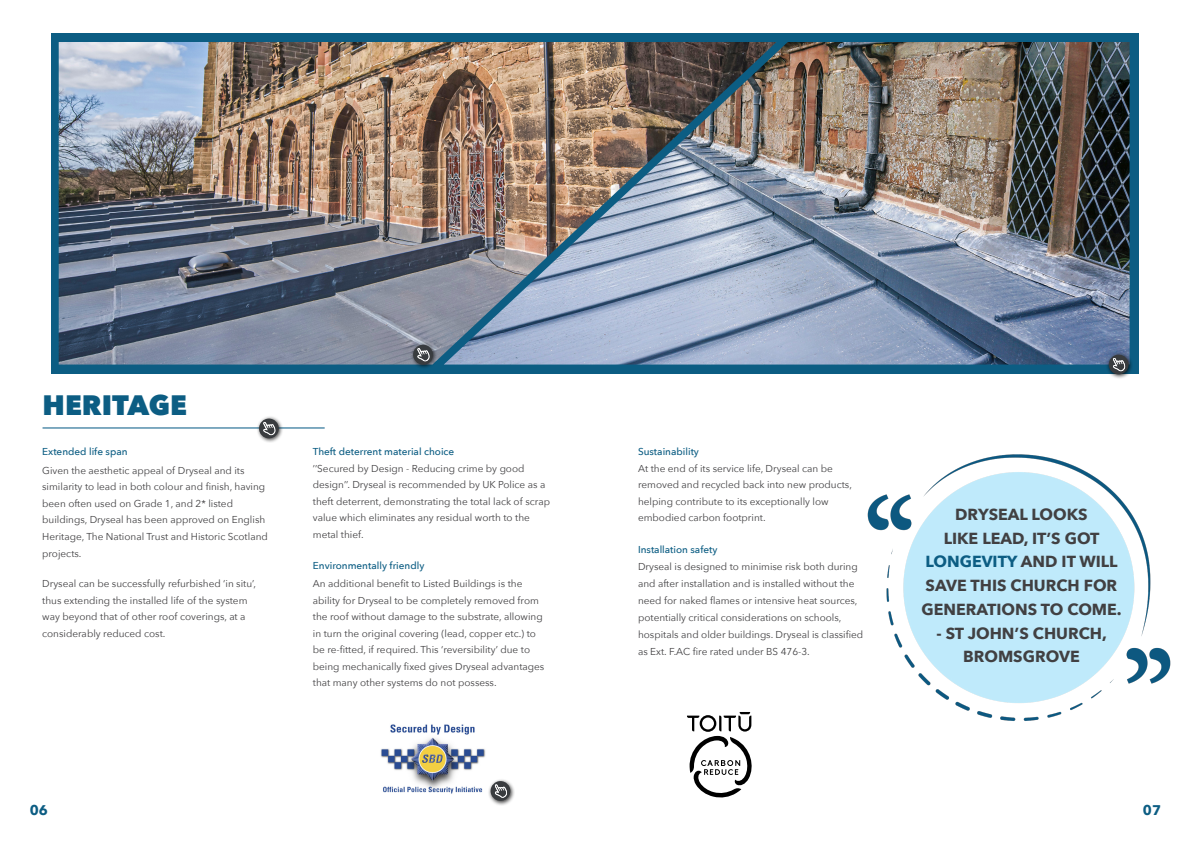
<style>
.page{position:relative;width:1191px;height:842px;background:#fff}
.page>*{position:absolute;margin:0;border:0;box-sizing:border-box;transform-origin:0 0}
.t1{font:800 28px "Avenir Next";color:#0c5d83}
.t2{font:700 16px/23.7px "Avenir Next";color:#414042;text-align:center}
.t3{font:700 14px "Avenir Next";color:#0c5d83}
.t4{font:10px/16.5px "Avenir Next";color:#414042}
.t5{font:500 10px "Avenir Next";color:#0c5d83}
.s1{color:#0c5d83}
</style>
<div class="page">
<div style="left:51px;top:33px;width:1087px;height:341px;background:#0c5d83"></div>
<img style="left:867px;top:454px;width:304px;height:267px">
<img style="left:59px;top:42px;width:385px;height:323px">
<img style="left:444px;top:42px;width:685px;height:323px">
<img style="left:380px;top:724px;width:106px;height:70px">
<svg style="left:687px;top:712px;width:65px;height:86px"></svg>
<hr style="left:43px;top:427px;width:282px;height:1px;background:#005783">
<div style="left:256px;top:416px;width:27px;height:27px;background:#000;opacity:.75"></div>
<div style="left:259px;top:419px;width:20px;height:19px;background:#393c3f;border-radius:50%"></div>
<svg style="left:262px;top:419px;width:14px;height:16px"></svg>
<div style="left:1105px;top:352px;width:28px;height:27px;background:#000;opacity:.75"></div>
<svg style="left:1108px;top:355px;width:20px;height:19px"></svg>
<svg style="left:1111px;top:355px;width:14px;height:16px"></svg>
<div style="left:410px;top:342px;width:28px;height:27px;background:#000;opacity:.75"></div>
<div style="left:413px;top:345px;width:20px;height:20px;background:#393c3f;border-radius:50%"></div>
<svg style="left:416px;top:345px;width:14px;height:16px"></svg>
<div style="left:487px;top:778px;width:28px;height:28px;background:#000;opacity:.75"></div>
<svg style="left:490px;top:781px;width:20px;height:20px"></svg>
<svg style="left:493px;top:781px;width:14px;height:17px"></svg>
<h1 class="t1" style="left:43px;top:388px;width:146px">HERITAGE</h1>
<p class="t5" style="left:42px;top:443px;width:87px">Extended life span</p>
<p class="t4" style="left:42px;top:462px;width:227px">Given the aesthetic appeal of Dryseal and its similarity to lead in both colour and finish, having been often used on Grade 1, and 2* listed buildings, Dryseal has been approved on English Heritage, The National Trust and Historic Scotland projects.</p>
<p class="t4" style="left:42px;top:575px;width:215px">Dryseal can be successfully refurbished ‘in situ’, thus extending the installed life of the system way beyond that of other roof coverings, at a considerably reduced cost.</p>
<p class="t5" style="left:313px;top:443px;width:143px">Theft deterrent material choice</p>
<p class="t4" style="left:313px;top:460px;width:239px">’’Secured by Design - Reducing crime by good design’’. Dryseal is recommended by UK Police as a theft deterrent, demonstrating the total lack of scrap value which eliminates any residual worth to the metal thief.</p>
<p class="t5" style="left:313px;top:557px;width:113px">Environmentally friendly</p>
<p class="t4" style="left:313px;top:575px;width:233px">An additional benefit to Listed Buildings is the ability for Dryseal to be completely removed from the roof without damage to the substrate, allowing in turn the original covering (lead, copper etc.) to be re-fitted, if required. This ‘reversibility’ due to being mechanically fixed gives Dryseal advantages that many other systems do not possess.</p>
<p class="t5" style="left:638px;top:443px;width:62px">Sustainability</p>
<p class="t4" style="left:638px;top:460px;width:215px">At the end of its service life, Dryseal can be removed and recycled back into new products, helping contribute to its exceptionally low embodied carbon footprint.</p>
<p class="t5" style="left:638px;top:541px;width:81px">Installation safety</p>
<p class="t4" style="left:638px;top:557px;width:227px;line-height:17px">Dryseal is designed to minimise risk both during and after installation and is installed without the need for naked flames or intensive heat sources, potentially critical considerations on schools, hospitals and older buildings. Dryseal is classified as Ext. F.AC fi re rated under BS 476-3.</p>
<h2 class="t2" style="left:921px;top:502px;width:202px">DRYSEAL LOOKS<br>LIKE LEAD, IT’S GOT<br><span class="s1">LONGEVITY</span> AND IT WILL<br>SAVE THIS CHURCH FOR<br>GENERATIONS TO COME.</h2>
<h2 class="t2" style="left:936px;top:621px;width:172px">- ST JOHN’S CHURCH,<br>BROMSGROVE</h2>
<h3 class="t3" style="left:30px;top:798px;width:20px">06</h3>
<h3 class="t3" style="left:1143px;top:798px;width:20px">07</h3>
</div>
